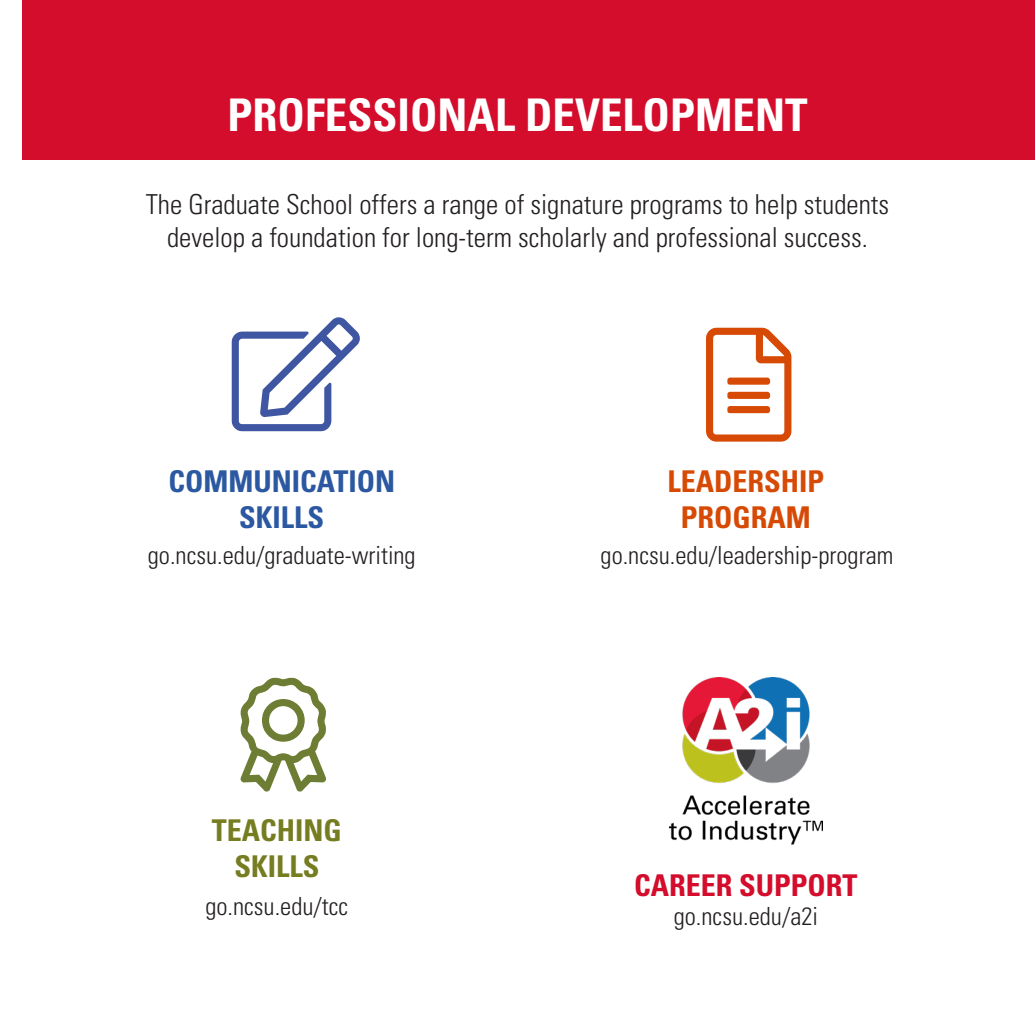
<style>
.page{position:relative;width:1035px;height:1035px;background:#fff}
.page>*{position:absolute;margin:0;border:0;box-sizing:border-box;transform-origin:0 0}
.t1{font:700 condensed 45px "Univers LT Std";color:#fff}
.t2{font:700 condensed 30px "Univers LT Std";color:#2b58a1}
.t3{font:700 condensed 30px "Univers LT Std";color:#d64a06}
.t4{font:700 condensed 30px "Univers LT Std";color:#767c20}
.t5{font:700 condensed 30px "Univers LT Std";color:#d30d2b}
.t6{font:300 condensed 27.5px/33px "Univers LT Std";color:#231f20;text-align:center}
.t7{font:300 condensed 25px "Univers LT Std";color:#231f20}
</style>
<div class="page">
<img style="left:669px;top:677px;width:154px;height:168px">
<div style="left:22px;top:0;width:1013px;height:159px;background:#d30d2b"></div>
<p class="t1" style="left:227px;top:87px;width:582px">PROFESSIONAL DEVELOPMENT</p>
<p class="t6" style="left:146px;top:188px;width:745px">The Graduate School offers a range of signature programs to help students develop a foundation for long-term scholarly and professional success.</p>
<p class="t2" style="left:169px;top:463px;width:228px">COMMUNICATION</p>
<p class="t2" style="left:239px;top:499px;width:87px">SKILLS</p>
<p class="t7" style="left:148px;top:540px;width:269px">go.ncsu.edu/graduate-writing</p>
<p class="t4" style="left:212px;top:812px;width:132px">TEACHING</p>
<p class="t4" style="left:234px;top:848px;width:87px">SKILLS</p>
<p class="t7" style="left:205px;top:891px;width:144px">go.ncsu.edu/tcc</p>
<p class="t3" style="left:667px;top:463px;width:158px">LEADERSHIP</p>
<p class="t3" style="left:681px;top:499px;width:132px">PROGRAM</p>
<p class="t7" style="left:601px;top:540px;width:294px">go.ncsu.edu/leadership-program</p>
<p class="t5" style="left:634px;top:867px;width:225px">CAREER SUPPORT</p>
<p class="t7" style="left:674px;top:901px;width:146px">go.ncsu.edu/a2i</p>
</div>
